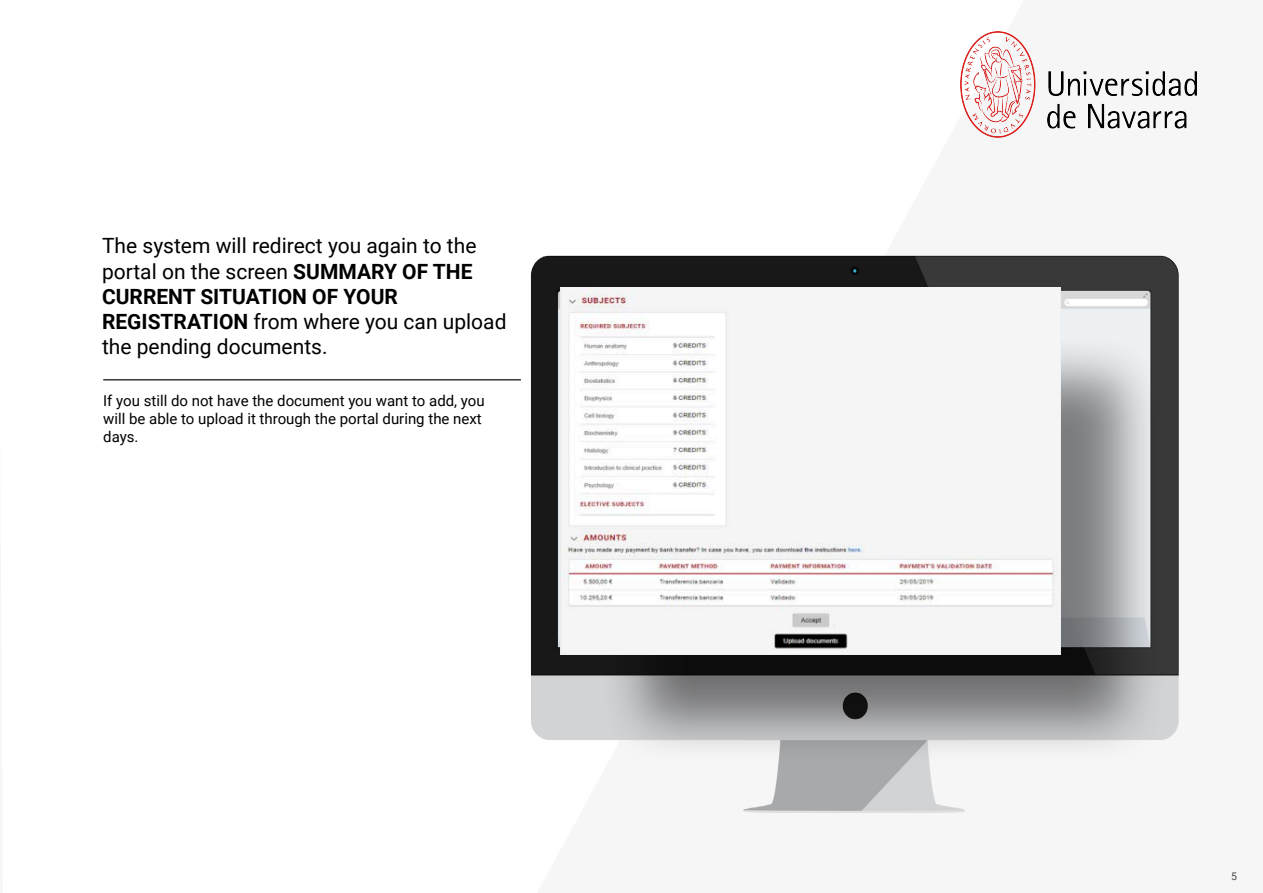
<style>
.page{position:relative;width:1263px;height:893px;background:#fff}
.page>*{position:absolute;margin:0;border:0;box-sizing:border-box;transform-origin:0 0}
.t1{font:21px/25.2px "Roboto";color:#000}
.t2{font:15px/18px "Roboto";color:#000}
.t3{font:10.5px "Roboto";color:#474746}
.s1{font-weight:700}
</style>
<div class="page">
<img style="left:473px;top:255px;width:706px;height:558px">
<div style="left:599px;top:332px;width:568px;height:432px;background:#000;opacity:.48"></div>
<hr style="left:103px;top:379px;width:418px;height:1px;background:#000">
<img style="left:561px;top:287px;width:500px;height:367px">
<img style="left:960px;top:31px;width:236px;height:107px">
<p class="t1" style="left:102px;top:232px;width:406px">The system will redirect you again to the portal on the screen <span class="s1">SUMMARY OF THE<br>CURRENT SITUATION OF YOUR<br>REGISTRATION</span> from where you can upload the pending documents.</p>
<p class="t2" style="left:103px;top:391px;width:383px">If you still do not have the document you want to add, you will be able to upload it through the portal during the next days.</p>
<p class="t3" style="left:1231px;top:868px;width:7px">5</p>
</div>
